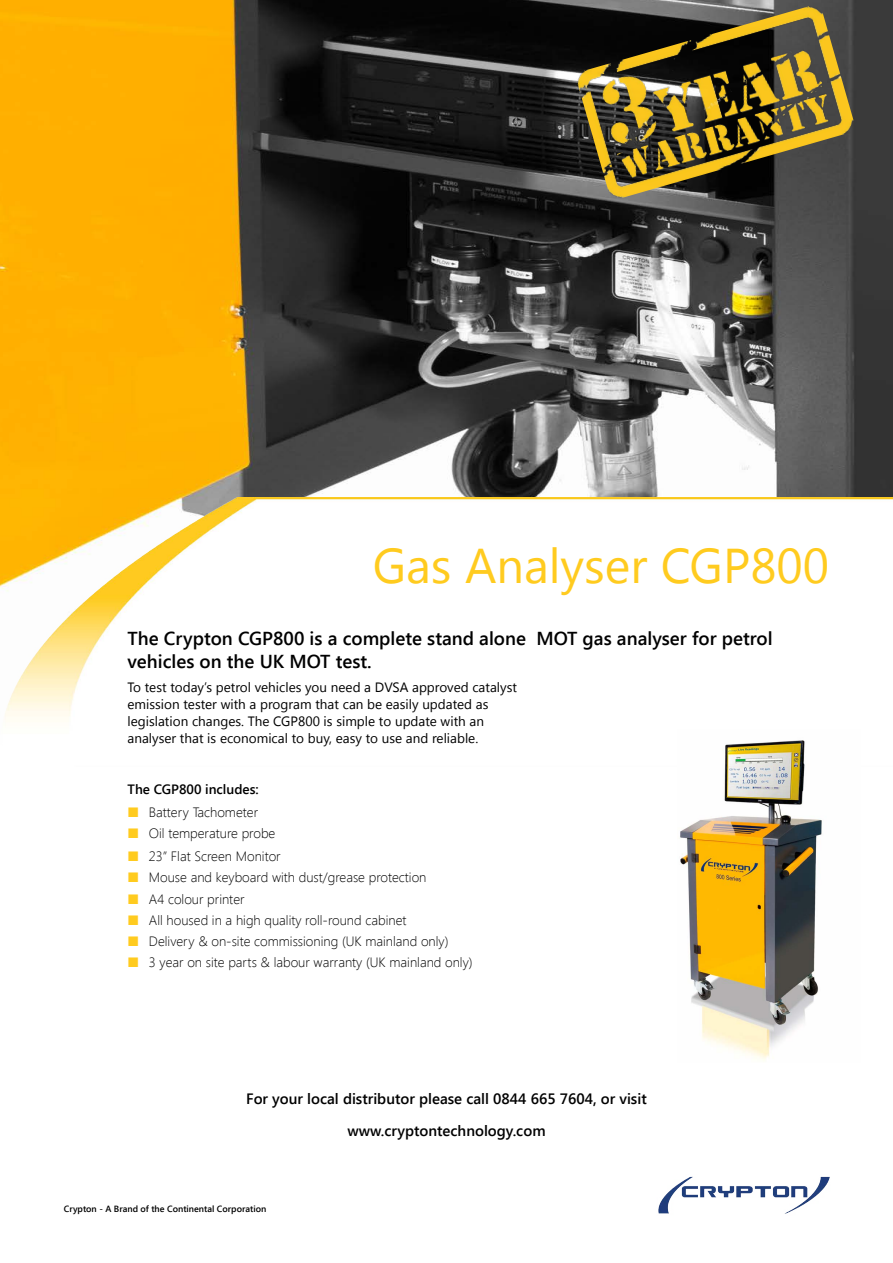
<style>
.page{position:relative;width:893px;height:1263px;background:#fff}
.page>*{position:absolute;margin:0;border:0;box-sizing:border-box;transform-origin:0 0}
.t1{font:48.75px "Segoe UI";color:#ffcb1f}
.t2{font:600 18.75px/23.2px "Segoe UI";color:#000}
.t3{font:600 15px/31.8px "Segoe UI";color:#000;text-align:center}
.t4{font:300 13.5px "Segoe UI";color:#000}
.t5{font:13.5px/17px "Segoe UI";color:#000}
.t6{font:600 13.5px "Segoe UI";color:#000}
.t7{font:600 9px "Segoe UI";color:#000}
.s1{color:#ffcb1f}
</style>
<div class="page">
<img style="left:0;top:0;width:893px;height:497px">
<img style="left:0;top:497px;width:893px;height:225px">
<img style="left:658px;top:1176px;width:172px;height:38px">
<img style="left:575px;top:3px;width:281px;height:198px">
<img style="left:680px;top:740px;width:142px;height:321px">
<h1 class="t1" style="left:373px;top:532px;width:458px">Gas Analyser CGP800</h1>
<h2 class="t2" style="left:128px;top:626px;width:647px">The Crypton CGP800 is a complete stand alone MOT gas analyser for petrol vehicles on the UK MOT test.</h2>
<p class="t5" style="left:128px;top:678px;width:391px">To test today’s petrol vehicles you need a DVSA approved catalyst emission tester with a program that can be easily updated as legislation changes. The CGP800 is simple to update with an analyser that is economical to buy, easy to use and reliable.</p>
<p class="t6" style="left:128px;top:780px;width:133px">The CGP800 includes:</p>
<p class="t4" style="left:128px;top:803px;width:132px"><span class="s1">■</span> Battery Tachometer</p>
<p class="t4" style="left:128px;top:823px;width:149px"><span class="s1">■</span> Oil temperature probe</p>
<p class="t4" style="left:128px;top:847px;width:155px"><span class="s1">■</span> 23” Flat Screen Monitor</p>
<p class="t4" style="left:128px;top:868px;width:300px"><span class="s1">■</span> Mouse and keyboard with dust/grease protection</p>
<p class="t4" style="left:128px;top:889px;width:118px"><span class="s1">■</span> A4 colour printer</p>
<p class="t4" style="left:128px;top:911px;width:280px"><span class="s1">■</span> All housed in a high quality roll-round cabinet</p>
<p class="t4" style="left:128px;top:932px;width:322px"><span class="s1">■</span> Delivery &amp; on-site commissioning (UK mainland only)</p>
<p class="t4" style="left:128px;top:953px;width:346px"><span class="s1">■</span> 3 year on site parts &amp; labour warranty (UK mainland only)</p>
<p class="t3" style="left:246px;top:1082px;width:402px">For your local distributor please call 0844 665 7604, or visit www.cryptontechnology.com</p>
<p class="t7" style="left:64px;top:1202px;width:204px">Crypton - A Brand of the Continental Corporation</p>
</div>
